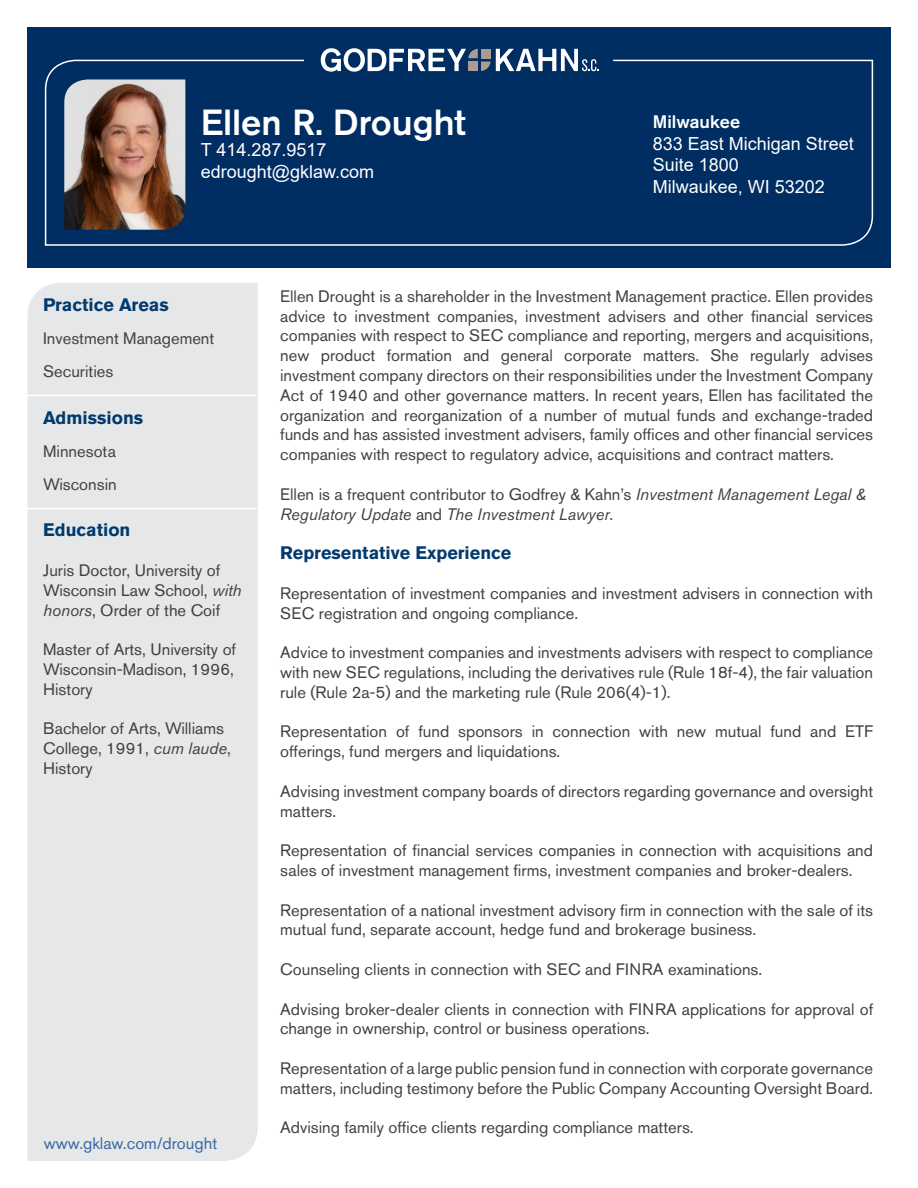
<style>
.page{position:relative;width:918px;height:1188px;background:#fff}
.page>*{position:absolute;margin:0;border:0;box-sizing:border-box;transform-origin:0 0}
.t1{font:500 36px "Akzidenz Grotesk Std";color:#fff}
.t2{font:18px/21.6px "Arial";color:#fff}
.t3{font:700 18px "Akzidenz Grotesk Std";color:#033a6d}
.t4{font:500 18px "Akzidenz Grotesk Std";color:#fff}
.t5{font:16.5px/19.8px "Akzidenz Grotesk Std";color:#414042}
.t6{font:italic 16.5px/19.8px "Akzidenz Grotesk Std";color:#414042}
.t7{font:16.5px "Akzidenz Grotesk Std";color:#3a68a5}
.s1{font-style:italic}
.s2{font-style:normal}
</style>
<div class="page">
<div style="left:27px;top:27px;width:864px;height:241px;background:#002d62"></div>
<svg style="left:321px;top:48px;width:257px;height:11px"></svg>
<svg style="left:44px;top:59px;width:830px;height:187px"></svg>
<img style="left:64px;top:80px;width:121px;height:150px">
<div style="left:27px;top:283px;width:231px;height:878px;background:#e6e7e8"></div>
<hr style="left:14px;top:395px;width:242px;height:1px;background:#fff">
<hr style="left:15px;top:508px;width:242px;height:1px;background:#fff">
<h1 class="t1" style="left:201px;top:100px;width:267px">Ellen R. Drought</h1>
<p class="t2" style="left:201px;top:139px;width:175px">T 414.287.9517 edrought@gklaw.com</p>
<p class="t4" style="left:653px;top:111px;width:89px">Milwaukee</p>
<p class="t2" style="left:653px;top:133px;width:202px">833 East Michigan Street<br>Suite 1800<br>Milwaukee, WI 53202</p>
<p class="t3" style="left:43px;top:295px;width:127px">Practice Areas</p>
<p class="t5" style="left:43px;top:322px;width:173px;line-height:33px">Investment Management<br>Securities</p>
<p class="t3" style="left:43px;top:408px;width:102px">Admissions</p>
<p class="t5" style="left:43px;top:435px;width:75px;line-height:33px">Minnesota<br>Wisconsin</p>
<p class="t3" style="left:43px;top:520px;width:89px">Education</p>
<p class="t5" style="left:43px;top:560px;width:200px">Juris Doctor, University of<br>Wisconsin Law School, <span class="s1">with honors</span>, Order of the Coif</p>
<p class="t5" style="left:43px;top:639px;width:194px">Master of Arts, University of<br>Wisconsin-Madison, 1996,<br>History</p>
<p class="t5" style="left:43px;top:719px;width:189px">Bachelor of Arts, Williams<br>College, 1991, <span class="s1">cum laude</span>,<br>History</p>
<p class="t7" style="left:44px;top:1133px;width:175px">www.gklaw.com/drought</p>
<p class="t5" style="left:280px;top:286px;width:594px;text-align:justify">Ellen Drought is a shareholder in the Investment Management practice. Ellen provides advice to investment companies, investment advisers and other financial services companies with respect to SEC compliance and reporting, mergers and acquisitions, new product formation and general corporate matters. She regularly advises investment company directors on their responsibilities under the Investment Company Act of 1940 and other governance matters. In recent years, Ellen has facilitated the organization and reorganization of a number of mutual funds and exchange-traded funds and has assisted investment advisers, family offices and other financial services companies with respect to regulatory advice, acquisitions and contract matters.</p>
<p class="t6" style="left:280px;top:484px;width:587px"><span class="s2">Ellen is a frequent contributor to Godfrey &amp; Kahn’s</span> Investment Management Legal &amp;<br>Regulatory Update <span class="s2">and</span> The Investment Lawyer<span class="s2">.</span></p>
<p class="t3" style="left:280px;top:543px;width:233px">Representative Experience</p>
<p class="t5" style="left:280px;top:583px;width:594px">Representation of investment companies and investment advisers in connection with<br>SEC registration and ongoing compliance.</p>
<p class="t5" style="left:280px;top:642px;width:594px;text-align:justify">Advice to investment companies and investments advisers with respect to compliance with new SEC regulations, including the derivatives rule (Rule 18f-4), the fair valuation rule (Rule 2a-5) and the marketing rule (Rule 206(4)-1).</p>
<p class="t5" style="left:280px;top:722px;width:594px">Representation of fund sponsors in connection with new mutual fund and ETF offerings, fund mergers and liquidations.</p>
<p class="t5" style="left:280px;top:781px;width:595px">Advising investment company boards of directors regarding governance and oversight matters.</p>
<p class="t5" style="left:280px;top:840px;width:594px">Representation of financial services companies in connection with acquisitions and sales of investment management firms, investment companies and broker-dealers.</p>
<p class="t5" style="left:280px;top:900px;width:594px">Representation of a national investment advisory firm in connection with the sale of its mutual fund, separate account, hedge fund and brokerage business.</p>
<p class="t5" style="left:280px;top:959px;width:484px">Counseling clients in connection with SEC and FINRA examinations.</p>
<p class="t5" style="left:280px;top:999px;width:594px">Advising broker-dealer clients in connection with FINRA applications for approval of change in ownership, control or business operations.</p>
<p class="t5" style="left:280px;top:1058px;width:594px">Representation of a large public pension fund in connection with corporate governance matters, including testimony before the Public Company Accounting Oversight Board.</p>
<p class="t5" style="left:280px;top:1118px;width:415px">Advising family office clients regarding compliance matters.</p>
</div>
